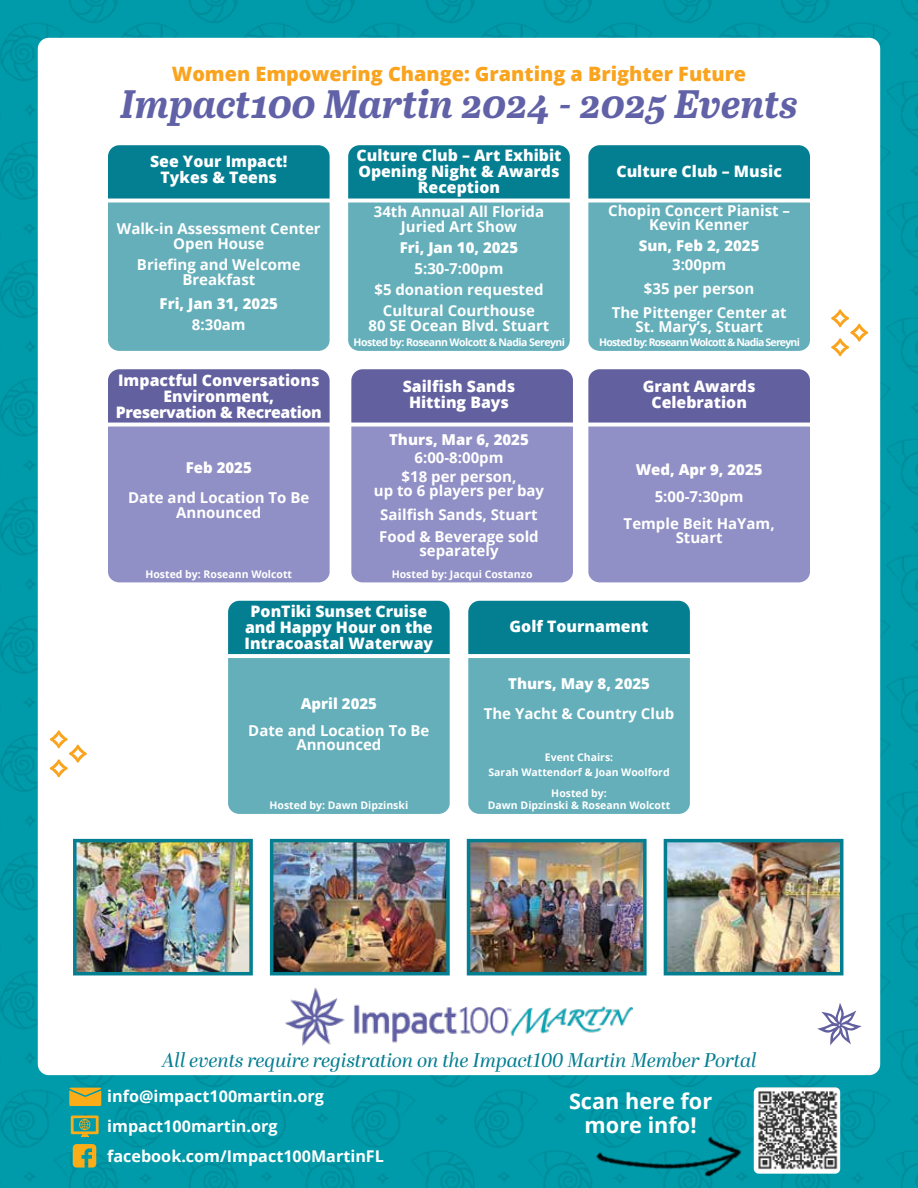
<style>
.page{position:relative;width:918px;height:1188px;background:#fff}
.page>*{position:absolute;margin:0;border:0;box-sizing:border-box;transform-origin:0 0}
.t1{font:italic 700 39.6px "Abril Text";color:#6161a7}
.t2{font:700 21.75px "Open Sans";color:#fff}
.t3{font:italic 19.8px "Abril Display";color:#047e91}
.t4{font:800 19.8px "Open Sans";color:#faa31d}
.t5{font:700 16.2px "Open Sans";color:#fff}
.t6{font:800 15.9px/16px "Open Sans";color:#fff;text-align:center}
.t7{font:700 15px/15px "Open Sans";color:#fff;text-align:center}
.t8{font:800 15px "Open Sans";color:#fff}
.t9{font:700 10.5px/15px "Open Sans";color:#fff;text-align:center}
.t10{font:700 10.5px "Open Sans";letter-spacing:-.05em;color:#fff}
.t11{font:700 10.5px "Open Sans";letter-spacing:-.075em;color:#fff}
</style>
<div class="page">
<img style="left:0;top:0;width:918px;height:1188px">
<img style="left:585px;top:1129px;width:164px;height:59px">
<img style="left:754px;top:1087px;width:86px;height:87px">
<svg style="left:70px;top:1115px;width:29px;height:22px"></svg>
<svg style="left:73px;top:1144px;width:23px;height:24px"></svg>
<svg style="left:69px;top:1088px;width:32px;height:18px"></svg>
<svg style="left:588px;top:369px;width:222px;height:213px;background:#8786bd"></svg>
<svg style="left:351px;top:369px;width:222px;height:213px;background:#8786bd"></svg>
<svg style="left:108px;top:369px;width:222px;height:213px;background:#8786bd"></svg>
<svg style="left:468px;top:601px;width:222px;height:213px;background:#4fa4b1"></svg>
<svg style="left:228px;top:601px;width:222px;height:213px;background:#4fa4b1"></svg>
<svg style="left:108px;top:145px;width:222px;height:206px;background:#4fa4b1"></svg>
<svg style="left:348px;top:145px;width:222px;height:206px;background:#4fa4b1"></svg>
<svg style="left:588px;top:145px;width:222px;height:206px;background:#4fa4b1"></svg>
<svg style="left:817px;top:1003px;width:45px;height:42px"></svg>
<svg style="left:831px;top:309px;width:37px;height:47px"></svg>
<svg style="left:50px;top:730px;width:37px;height:48px"></svg>
<img style="left:286px;top:987px;width:346px;height:59px">
<img style="left:73px;top:839px;width:180px;height:136px">
<img style="left:270px;top:839px;width:180px;height:136px">
<img style="left:467px;top:839px;width:180px;height:136px">
<img style="left:664px;top:839px;width:179px;height:136px">
<h3 class="t4" style="left:172px;top:59px;width:576px">Women Empowering Change: Granting a Brighter Future</h3>
<h1 class="t1" style="left:121px;top:76px;width:679px">Impact100 Martin 2024 - 2025 Events</h1>
<p class="t6" style="left:150px;top:152px;width:139px">See Your Impact!<br>Tykes &amp; Teens</p>
<p class="t7" style="left:117px;top:221px;width:205px">Walk-in Assessment Center<br>Open House</p>
<p class="t7" style="left:137px;top:257px;width:165px">Briefing and Welcome<br>Breakfast</p>
<p class="t8" style="left:160px;top:292px;width:120px">Fri, Jan 31, 2025</p>
<p class="t7" style="left:192px;top:317px;width:55px">8:30am</p>
<p class="t6" style="left:116px;top:371px;width:208px">Impactful Conversations<br>Environment,<br>Preservation &amp; Recreation</p>
<p class="t8" style="left:186px;top:456px;width:68px">Feb 2025</p>
<p class="t7" style="left:128px;top:489px;width:183px">Date and Location To Be<br>Announced</p>
<p class="t6" style="left:357px;top:146px;width:206px">Culture Club – Art Exhibit<br>Opening Night &amp; Awards<br>Reception</p>
<p class="t7" style="left:374px;top:203px;width:172px">34th Annual All Florida<br>Juried Art Show</p>
<p class="t8" style="left:400px;top:236px;width:120px">Fri, Jan 10, 2025</p>
<p class="t7" style="left:374px;top:257px;width:171px;line-height:21px">5:30-7:00pm<br>$5 donation requested<br>Cultural Courthouse</p>
<p class="t7" style="left:369px;top:317px;width:182px">80 SE Ocean Blvd. Stuart</p>
<p class="t6" style="left:616px;top:163px;width:167px">Culture Club – Music</p>
<p class="t7" style="left:608px;top:204px;width:183px;line-height:13.5px">Chopin Concert Pianist –<br>Kevin Kenner</p>
<p class="t8" style="left:639px;top:234px;width:122px">Sun, Feb 2, 2025</p>
<p class="t7" style="left:612px;top:252px;width:177px;line-height:24px">3:00pm<br>$35 per person<br>The Pittenger Center at</p>
<p class="t7" style="left:635px;top:318px;width:129px">St. Mary’s, Stuart</p>
<p class="t10" style="left:354px;top:335px;width:213px">Hosted by: Roseann Wolcott &amp; Nadia Sereyni</p>
<p class="t11" style="left:599px;top:335px;width:202px">Hosted by: Roseann Wolcott &amp; Nadia Sereyni</p>
<p class="t6" style="left:403px;top:377px;width:114px">Sailfish Sands<br>Hitting Bays</p>
<p class="t8" style="left:389px;top:428px;width:141px">Thurs, Mar 6, 2025</p>
<p class="t7" style="left:402px;top:447px;width:116px;line-height:19.5px">6:00-8:00pm $18 per person,</p>
<p class="t7" style="left:374px;top:478px;width:172px;line-height:24px">up to 6 players per bay<br>Sailfish Sands, Stuart</p>
<p class="t7" style="left:379px;top:530px;width:161px;line-height:13.5px">Food &amp; Beverage sold separately</p>
<p class="t6" style="left:643px;top:377px;width:114px">Grant Awards<br>Celebration</p>
<p class="t8" style="left:636px;top:458px;width:128px">Wed, Apr 9, 2025</p>
<p class="t7" style="left:624px;top:483px;width:153px;line-height:27px">5:00-7:30pm<br>Temple Beit HaYam,</p>
<p class="t7" style="left:676px;top:529px;width:49px">Stuart</p>
<p class="t9" style="left:145px;top:566px;width:148px">Hosted by: Roseann Wolcott</p>
<p class="t9" style="left:392px;top:566px;width:142px">Hosted by: Jacqui Costanzo</p>
<p class="t6" style="left:245px;top:602px;width:190px">PonTiki Sunset Cruise and Happy Hour on the<br>Intracoastal Waterway</p>
<p class="t8" style="left:301px;top:692px;width:78px">April 2025</p>
<p class="t7" style="left:248px;top:723px;width:183px;line-height:13.5px">Date and Location To Be<br>Announced</p>
<p class="t9" style="left:270px;top:798px;width:140px">Hosted by: Dawn Dipzinski</p>
<p class="t6" style="left:510px;top:617px;width:141px">Golf Tournament</p>
<p class="t8" style="left:508px;top:672px;width:143px">Thurs, May 8, 2025</p>
<p class="t7" style="left:484px;top:705px;width:192px">The Yacht &amp; Country Club</p>
<p class="t9" style="left:488px;top:750px;width:183px">Event Chairs:<br>Sarah Wattendorf &amp; Joan Woolford</p>
<p class="t9" style="left:488px;top:787px;width:184px;line-height:12px">Hosted by:<br>Dawn Dipzinski &amp; Roseann Wolcott</p>
<h3 class="t3" style="left:163px;top:1046px;width:596px">All events require registration on the Impact100 Martin Member Portal</h3>
<p class="t5" style="left:107px;top:1085px;width:218px">info@impact100martin.org</p>
<h2 class="t2" style="left:569px;top:1086px;width:145px">Scan here for</h2>
<p class="t5" style="left:107px;top:1115px;width:172px">impact100martin.org</p>
<h2 class="t2" style="left:585px;top:1110px;width:113px">more info!</h2>
<p class="t5" style="left:107px;top:1145px;width:278px">facebook.com/Impact100MartinFL</p>
</div>
